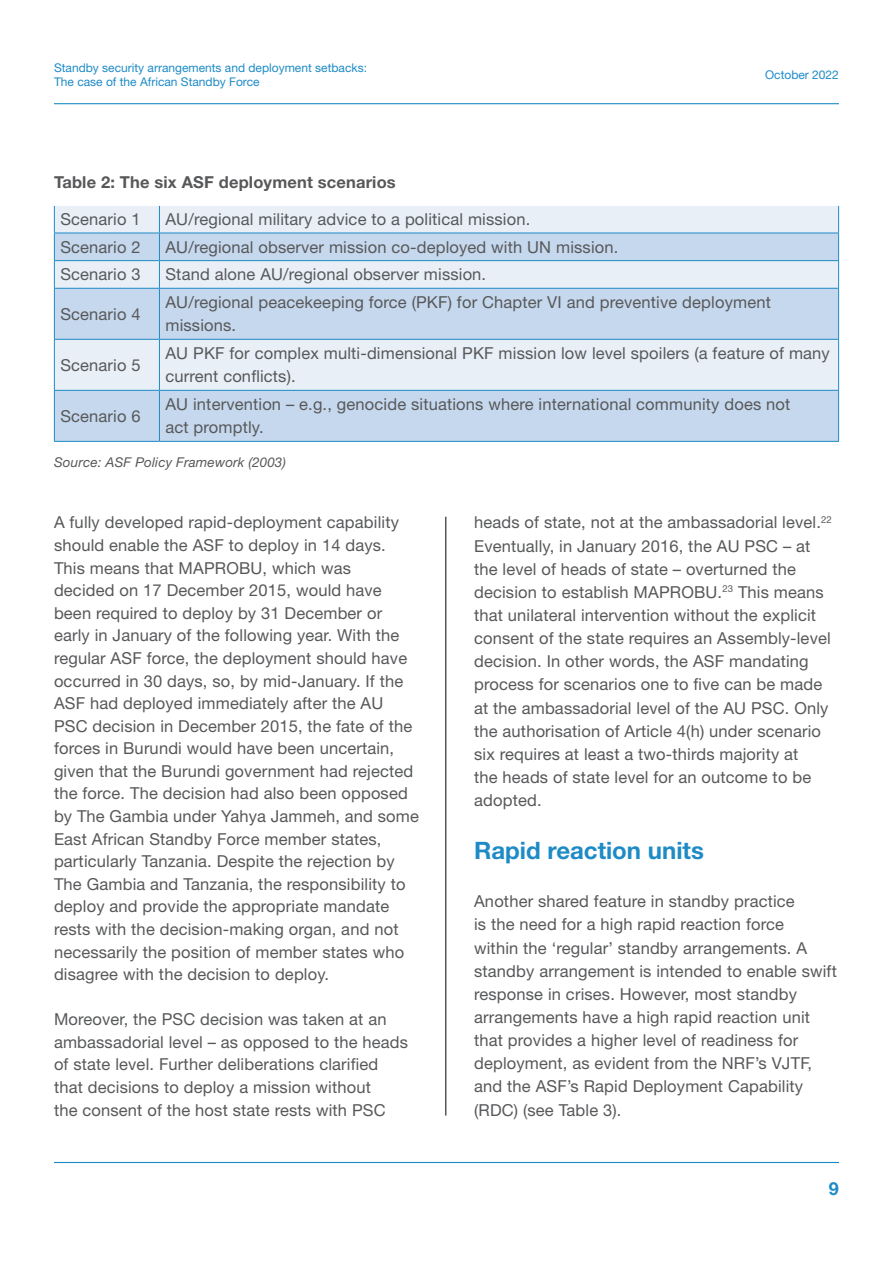
<style>
.page{position:relative;width:893px;height:1263px;background:#fff}
.page>*{position:absolute;margin:0;border:0;box-sizing:border-box;transform-origin:0 0}
.Sub_heading{font:700 24px "Helvetica Neue LT Std";color:#1e8bc6}
.t1{font:700 18px "Helvetica Neue LT Std";color:#1e8bc6}
.Body{font:16.5px/22.6px "Helvetica Neue LT Std";letter-spacing:.01em;color:#57585a}
.Body-2{font:700 16.5px "Helvetica Neue LT Std";letter-spacing:.01em;color:#57585a}
.Body-3{font:italic 13.5px "Helvetica Neue LT Std";letter-spacing:.01em;color:#57585a}
.t2{font:12px/14.4px "Helvetica Neue LT Std";color:#1e8bc6}
</style>
<div class="page">
<hr style="left:54px;top:103px;width:785px;height:1px;background:#1e8bc6">
<hr style="left:54px;top:1162px;width:785px;height:1px;background:#1a89c5">
<div style="left:55px;top:206px;width:783px;height:27px;background:#e8eff7"></div>
<svg style="left:55px;top:234px;width:783px;height:207px;background:#d2e0f0"></svg>
<hr style="left:54px;top:233px;width:105px;height:1px;background:#1e8bc6">
<hr style="left:159px;top:233px;width:680px;height:1px;background:#1e8bc6">
<hr style="left:54px;top:260px;width:105px;height:1px;background:#1e8bc6">
<svg style="left:54px;top:206px;width:1px;height:82px"></svg>
<hr style="left:159px;top:260px;width:680px;height:1px;background:#1e8bc6">
<svg style="left:159px;top:206px;width:1px;height:82px"></svg>
<svg style="left:838px;top:206px;width:1px;height:82px"></svg>
<hr style="left:54px;top:288px;width:105px;height:1px;background:#1e8bc6">
<hr style="left:54px;top:289px;width:1px;height:50px;background:#1e8bc6">
<hr style="left:159px;top:288px;width:680px;height:1px;background:#1e8bc6">
<hr style="left:159px;top:289px;width:1px;height:50px;background:#1e8bc6">
<hr style="left:838px;top:289px;width:1px;height:50px;background:#1e8bc6">
<hr style="left:54px;top:339px;width:105px;height:1px;background:#1e8bc6">
<hr style="left:54px;top:340px;width:1px;height:50px;background:#1e8bc6">
<hr style="left:159px;top:339px;width:680px;height:1px;background:#1e8bc6">
<hr style="left:159px;top:340px;width:1px;height:50px;background:#1e8bc6">
<hr style="left:838px;top:340px;width:1px;height:50px;background:#1e8bc6">
<hr style="left:54px;top:390px;width:105px;height:1px;background:#1e8bc6">
<hr style="left:54px;top:391px;width:1px;height:50px;background:#1e8bc6">
<hr style="left:159px;top:390px;width:680px;height:1px;background:#1e8bc6">
<hr style="left:159px;top:391px;width:1px;height:50px;background:#1e8bc6">
<hr style="left:838px;top:391px;width:1px;height:50px;background:#1e8bc6">
<hr style="left:54px;top:441px;width:105px;height:1px;background:#1e8bc6">
<hr style="left:159px;top:441px;width:680px;height:1px;background:#1e8bc6">
<hr style="left:445px;top:517px;width:1px;height:598px;background:#57585a">
<p class="t2" style="left:54px;top:60px;width:314px">Standby security arrangements and deployment setbacks:<br>The case of the African Standby Force</p>
<p class="t2" style="left:765px;top:68px;width:75px">October 2022</p>
<p class="Body-2" style="left:54px;top:172px;width:343px">Table 2: The six ASF deployment scenarios</p>
<p class="Body" style="left:60px;top:208px;width:82px">Scenario 1</p>
<p class="Body" style="left:165px;top:208px;width:366px">AU/regional military advice to a political mission.</p>
<p class="Body" style="left:60px;top:235px;width:82px">Scenario 2</p>
<p class="Body" style="left:165px;top:235px;width:454px">AU/regional observer mission co-deployed with UN mission.</p>
<p class="Body" style="left:60px;top:263px;width:82px">Scenario 3</p>
<p class="Body" style="left:165px;top:263px;width:322px">Stand alone AU/regional observer mission.</p>
<p class="Body" style="left:60px;top:302px;width:82px">Scenario 4</p>
<p class="Body" style="left:165px;top:291px;width:607px">AU/regional peacekeeping force (PKF) for Chapter VI and preventive deployment missions.</p>
<p class="Body" style="left:60px;top:353px;width:82px">Scenario 5</p>
<p class="Body" style="left:165px;top:342px;width:666px">AU PKF for complex multi-dimensional PKF mission low level spoilers (a feature of many current conflicts).</p>
<p class="Body" style="left:60px;top:404px;width:82px">Scenario 6</p>
<p class="Body" style="left:165px;top:393px;width:626px">AU intervention – e.g., genocide situations where international community does not act promptly.</p>
<p class="Body-3" style="left:54px;top:454px;width:234px">Source: ASF Policy Framework (2003)</p>
<p class="Body" style="left:54px;top:511px;width:366px">A fully developed rapid-deployment capability should enable the ASF to deploy in 14 days.<br>This means that MAPROBU, which was<br>decided on 17 December 2015, would have been required to deploy by 31 December or early in January of the following year. With the regular ASF force, the deployment should have occurred in 30 days, so, by mid-January. If the ASF had deployed immediately after the AU PSC decision in December 2015, the fate of the forces in Burundi would have been uncertain, given that the Burundi government had rejected the force. The decision had also been opposed by The Gambia under Yahya Jammeh, and some East African Standby Force member states, particularly Tanzania. Despite the rejection by The Gambia and Tanzania, the responsibility to deploy and provide the appropriate mandate rests with the decision-making organ, and not necessarily the position of member states who disagree with the decision to deploy.</p>
<p class="Body" style="left:54px;top:1008px;width:356px">Moreover, the PSC decision was taken at an ambassadorial level – as opposed to the heads of state level. Further deliberations clarified that decisions to deploy a mission without<br>the consent of the host state rests with PSC</p>
<p class="Body" style="left:474px;top:511px;width:359px;line-height:23.1px">heads of state, not at the ambassadorial level.<sup>22<br></sup>Eventually, in January 2016, the AU PSC – at the level of heads of state – overturned the decision to establish MAPROBU.<sup>23</sup> This means that unilateral intervention without the explicit consent of the state requires an Assembly-level decision. In other words, the ASF mandating process for scenarios one to five can be made at the ambassadorial level of the AU PSC. Only the authorisation of Article 4(h) under scenario six requires at least a two-thirds majority at<br>the heads of state level for an outcome to be adopted.</p>
<p class="Sub_heading" style="left:474px;top:835px;width:231px">Rapid reaction units</p>
<p class="Body" style="left:474px;top:890px;width:364px;line-height:23.1px">Another shared feature in standby practice<br>is the need for a high rapid reaction force<br>within the ‘regular’ standby arrangements. A standby arrangement is intended to enable swift response in crises. However, most standby arrangements have a high rapid reaction unit that provides a higher level of readiness for deployment, as evident from the NRF’s VJTF, and the ASF’s Rapid Deployment Capability (RDC) (see Table 3).</p>
<p class="t1" style="left:829px;top:1177px;width:12px">9</p>
</div>
